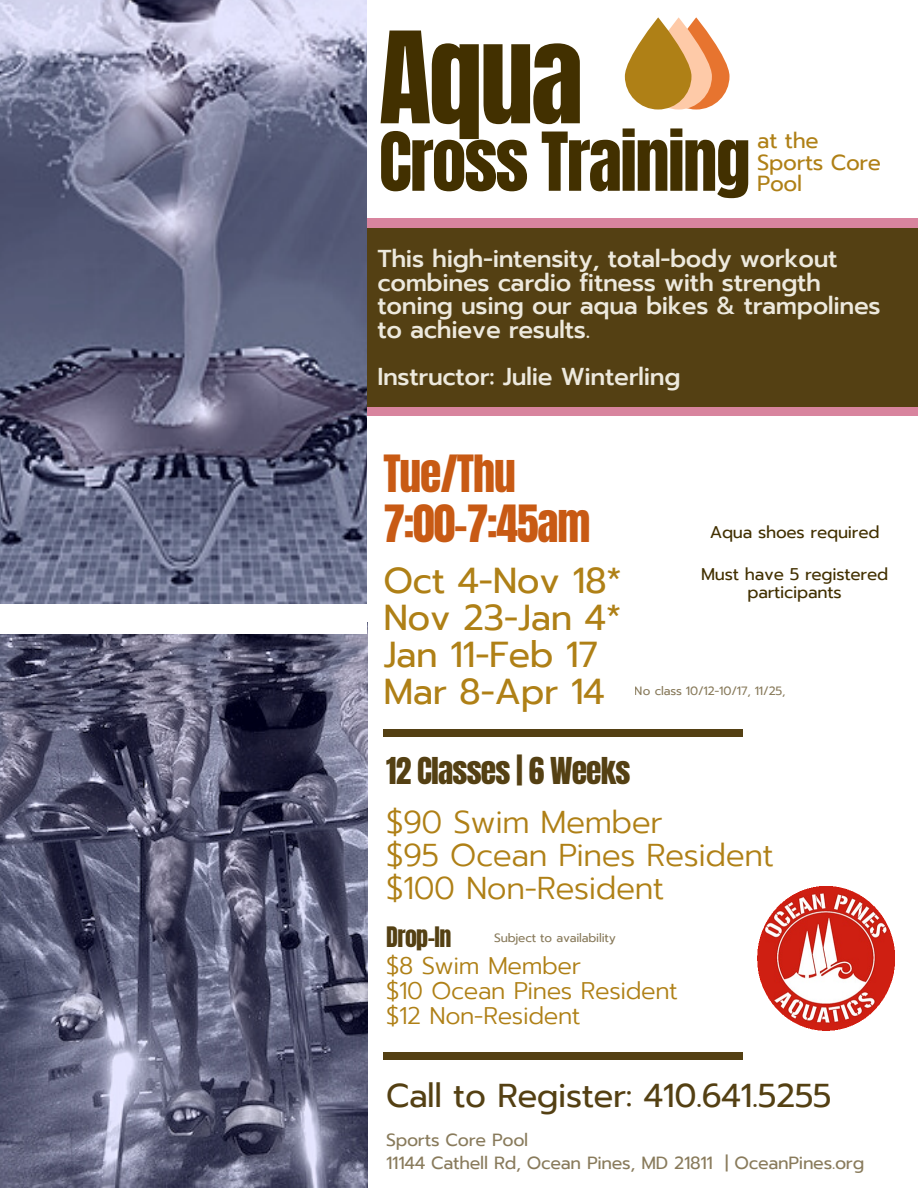
<style>
.page{position:relative;width:918px;height:1188px;background:#fff}
.page>*{position:absolute;margin:0;border:0;box-sizing:border-box;transform-origin:0 0}
.t1{font:108px "Anton";color:#423000}
.t2{font:69px "Anton";letter-spacing:-.025em;color:#423000}
.t3{font:43.65px "Anton";letter-spacing:-.025em;color:#c85a14}
.t4{font:36px "Prompt";letter-spacing:-.015em;color:#af8016}
.t5{font:33px "Prompt";letter-spacing:-.015em;color:#544013}
.t6{font:300 31.5px "Prompt";letter-spacing:-.015em;color:#af8016}
.t7{font:31.5px "Anton";letter-spacing:-.025em;color:#544013}
.t8{font:500 24.3px/23.7px "Prompt";letter-spacing:-.015em;color:#ede9dd}
.t9{font:300 24px "Prompt";letter-spacing:-.015em;color:#af8016}
.t10{font:24px "Anton";letter-spacing:-.025em;color:#544013}
.t11{font:21.75px "Prompt";letter-spacing:-.015em;color:#af8016}
.t12{font:17.55px/23px "Prompt";letter-spacing:-.015em;color:#544013}
.t13{font:16.95px "Prompt";letter-spacing:-.015em;color:#423000}
.t14{font:12px "Prompt";letter-spacing:-.015em;color:#544013}
</style>
<div class="page">
<div style="left:367px;top:218px;width:551px;height:198px;background:#d8849e"></div>
<div style="left:361px;top:228px;width:557px;height:179px;background:#544013"></div>
<img style="left:0;top:0;width:367px;height:1188px">
<div style="left:383px;top:729px;width:360px;height:8px;background:#544013"></div>
<img style="left:13px;top:58px;width:119px;height:124px">
<div style="left:383px;top:1052px;width:360px;height:8px;background:#544013"></div>
<svg style="left:663px;top:17px;width:66px;height:93px;fill:#e7742f"></svg>
<svg style="left:645px;top:17px;width:67px;height:93px;background:#f7b68c"></svg>
<svg style="left:625px;top:17px;width:66px;height:93px;background:#c09742"></svg>
<div style="left:0;top:604px;width:367px;height:30px;background:#fff"></div>
<img style="left:757px;top:886px;width:138px;height:144px">
<p class="t1" style="left:379px;top:0;width:206px">Aqua</p>
<p class="t2" style="left:379px;top:112px;width:373px">Cross Training</p>
<p class="t11" style="left:757px;top:125px;width:63px">at the</p>
<p class="t11" style="left:757px;top:146px;width:125px">Sports Core</p>
<p class="t11" style="left:757px;top:168px;width:46px">Pool</p>
<p class="t8" style="left:377px;top:247px;width:505px">This high-intensity, total-body workout combines cardio fitness with strength toning using our aqua bikes &amp; trampolines to achieve results.</p>
<p class="t8" style="left:377px;top:365px;width:305px">Instructor: Julie Winterling</p>
<p class="t3" style="left:383px;top:442px;width:134px">Tue/Thu</p>
<p class="t3" style="left:383px;top:492px;width:209px">7:00-7:45am</p>
<p class="t4" style="left:383px;top:554px;width:240px">Oct 4-Nov 18*</p>
<p class="t4" style="left:383px;top:591px;width:240px">Nov 23-Jan 4*</p>
<p class="t4" style="left:383px;top:628px;width:216px">Jan 11-Feb 17</p>
<p class="t4" style="left:383px;top:665px;width:223px">Mar 8-Apr 14</p>
<p class="t13" style="left:710px;top:520px;width:171px">Aqua shoes required</p>
<p class="t13" style="left:701px;top:562px;width:189px">Must have 5 registered</p>
<p class="t13" style="left:748px;top:580px;width:96px">participants</p>
<p class="t14" style="left:635px;top:682px;width:152px">No class 10/12-10/17, 11/25,</p>
<p class="t7" style="left:386px;top:748px;width:246px">12 Classes | 6 Weeks</p>
<p class="t6" style="left:386px;top:799px;width:278px">$90 Swim Member</p>
<p class="t6" style="left:386px;top:832px;width:389px">$95 Ocean Pines Resident</p>
<p class="t6" style="left:386px;top:864px;width:280px">$100 Non-Resident</p>
<p class="t10" style="left:386px;top:920px;width:67px">Drop-In</p>
<p class="t14" style="left:494px;top:929px;width:123px">Subject to availability</p>
<p class="t9" style="left:386px;top:948px;width:197px">$8 Swim Member</p>
<p class="t9" style="left:386px;top:973px;width:293px">$10 Ocean Pines Resident</p>
<p class="t9" style="left:386px;top:998px;width:196px">$12 Non-Resident</p>
<p class="t5" style="left:386px;top:1071px;width:447px">Call to Register: 410.641.5255</p>
<p class="t12" style="left:386px;top:1129px;width:480px">Sports Core Pool<br>11144 Cathell Rd, Ocean Pines, MD 21811 | OceanPines.org</p>
</div>
